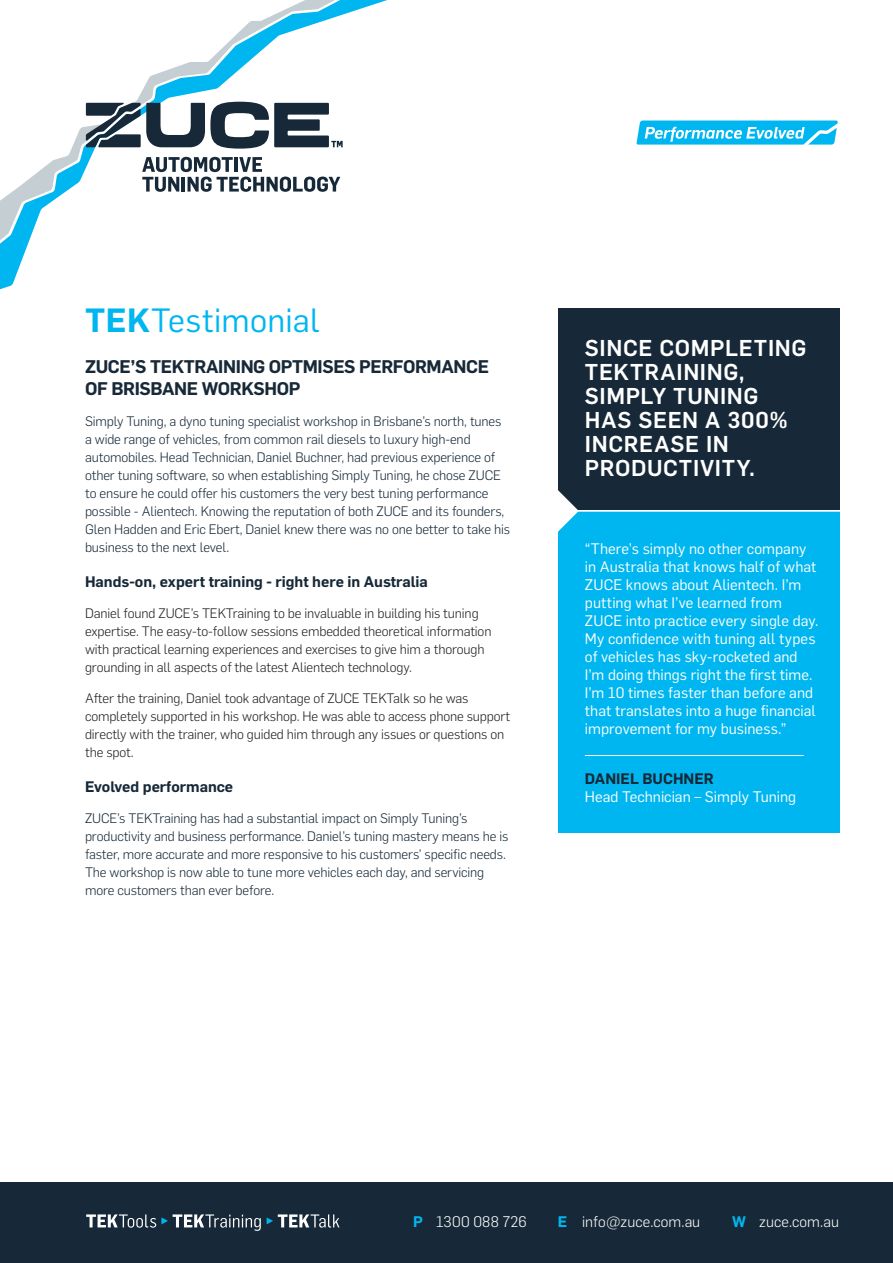
<style>
.page{position:relative;width:893px;height:1263px;background:#fff}
.page>*{position:absolute;margin:0;border:0;box-sizing:border-box;transform-origin:0 0}
.t1{font:33px "Flama";letter-spacing:.005em;color:#00b6f0}
.t2{font:500 22.5px/24px "Flama";letter-spacing:.03em;color:#fff}
.t3{font:600 18px/22.5px "Flama";letter-spacing:-.02em;color:#172938}
.t4{font:15px/18px "Flama";letter-spacing:.005em;color:#fff}
.t5{font:600 15px "Flama";color:#172938}
.Body{font:300 15px "Flama";letter-spacing:.01em;color:#fff}
.t6{font:300 13.5px/18px "Flama";letter-spacing:-.01em;color:#172938}
.t7{font:300 13.5px/18px "Flama";letter-spacing:-.01em;color:#231f20}
.s1{font-weight:600}
.s2{font-weight:600;color:#00b6f0}
</style>
<div class="page">
<div style="left:0;top:1182px;width:893px;height:81px;background:#172938"></div>
<div style="left:558px;top:511px;width:282px;height:321px;background:#00b6f0"></div>
<div style="left:558px;top:308px;width:282px;height:202px;background:#172938"></div>
<hr style="left:585px;top:755px;width:219px;height:1px;background:#fff">
<svg style="left:267px;top:1214px;width:72px;height:13px"></svg>
<svg style="left:86px;top:1214px;width:175px;height:17px"></svg>
<hr style="left:549px;top:510px;width:304px;height:2px;background:#fff">
<svg style="left:558px;top:490px;width:21px;height:42px"></svg>
<svg style="left:0;top:0;width:837px;height:290px"></svg>
<svg style="left:142px;top:157px;width:198px;height:35px"></svg>
<svg style="left:86px;top:102px;width:257px;height:47px"></svg>
<svg style="left:637px;top:121px;width:201px;height:24px;background:#38c5f3"></svg>
<p class="t1" style="left:85px;top:297px;width:236px"><span class="s1">TEK</span>Testimonial</p>
<p class="t3" style="left:85px;top:354px;width:406px">ZUCE’S TEKTRAINING OPTMISES PERFORMANCE<br>OF BRISBANE WORKSHOP</p>
<p class="t6" style="left:85px;top:411px;width:427px">Simply Tuning, a dyno tuning specialist workshop in Brisbane’s north, tunes a wide range of vehicles, from common rail diesels to luxury high-end automobiles. Head Technician, Daniel Buchner, had previous experience of other tuning software, so when establishing Simply Tuning, he chose ZUCE to ensure he could offer his customers the very best tuning performance possible - Alientech. Knowing the reputation of both ZUCE and its founders, Glen Hadden and Eric Ebert, Daniel knew there was no one better to take his business to the next level.</p>
<p class="t5" style="left:85px;top:571px;width:344px">Hands-on, expert training - right here in Australia</p>
<p class="t7" style="left:85px;top:603px;width:408px">Daniel found ZUCE’s TEKTraining to be invaluable in building his tuning expertise. The easy-to-follow sessions embedded theoretical information with practical learning experiences and exercises to give him a thorough grounding in all aspects of the latest Alientech technology.</p>
<p class="t7" style="left:85px;top:688px;width:427px">After the training, Daniel took advantage of ZUCE TEKTalk so he was completely supported in his workshop. He was able to access phone support directly with the trainer, who guided him through any issues or questions on the spot.</p>
<p class="t5" style="left:85px;top:776px;width:150px">Evolved performance</p>
<p class="t6" style="left:85px;top:808px;width:425px">ZUCE’s TEKTraining has had a substantial impact on Simply Tuning’s productivity and business performance. Daniel’s tuning mastery means he is faster, more accurate and more responsive to his customers’ specific needs.<br>The workshop is now able to tune more vehicles each day, and servicing more customers than ever before.</p>
<p class="t2" style="left:585px;top:334px;width:223px">SINCE COMPLETING<br>TEKTRAINING,<br>SIMPLY TUNING<br>HAS SEEN A 300%<br>INCREASE IN<br>PRODUCTIVITY.</p>
<p class="t4" style="left:585px;top:539px;width:235px">“There’s simply no other company in Australia that knows half of what ZUCE knows about Alientech. I’m putting what I’ve learned from ZUCE into practice every single day.<br>My confidence with tuning all types of vehicles has sky-rocketed and I’m doing things right the first time.<br>I’m 10 times faster than before and that translates into a huge financial improvement for my business.”</p>
<p class="t5" style="left:585px;top:768px;width:130px">DANIEL BUCHNER</p>
<p class="t4" style="left:585px;top:787px;width:213px">Head Technician – Simply Tuning</p>
<p class="Body" style="left:413px;top:1211px;width:115px"><span class="s2">P</span> 1300 088 726</p>
<p class="Body" style="left:558px;top:1211px;width:144px"><span class="s2">E</span> info@zuce.com.au</p>
<p class="Body" style="left:732px;top:1211px;width:108px"><span class="s2">W</span> zuce.com.au</p>
</div>
